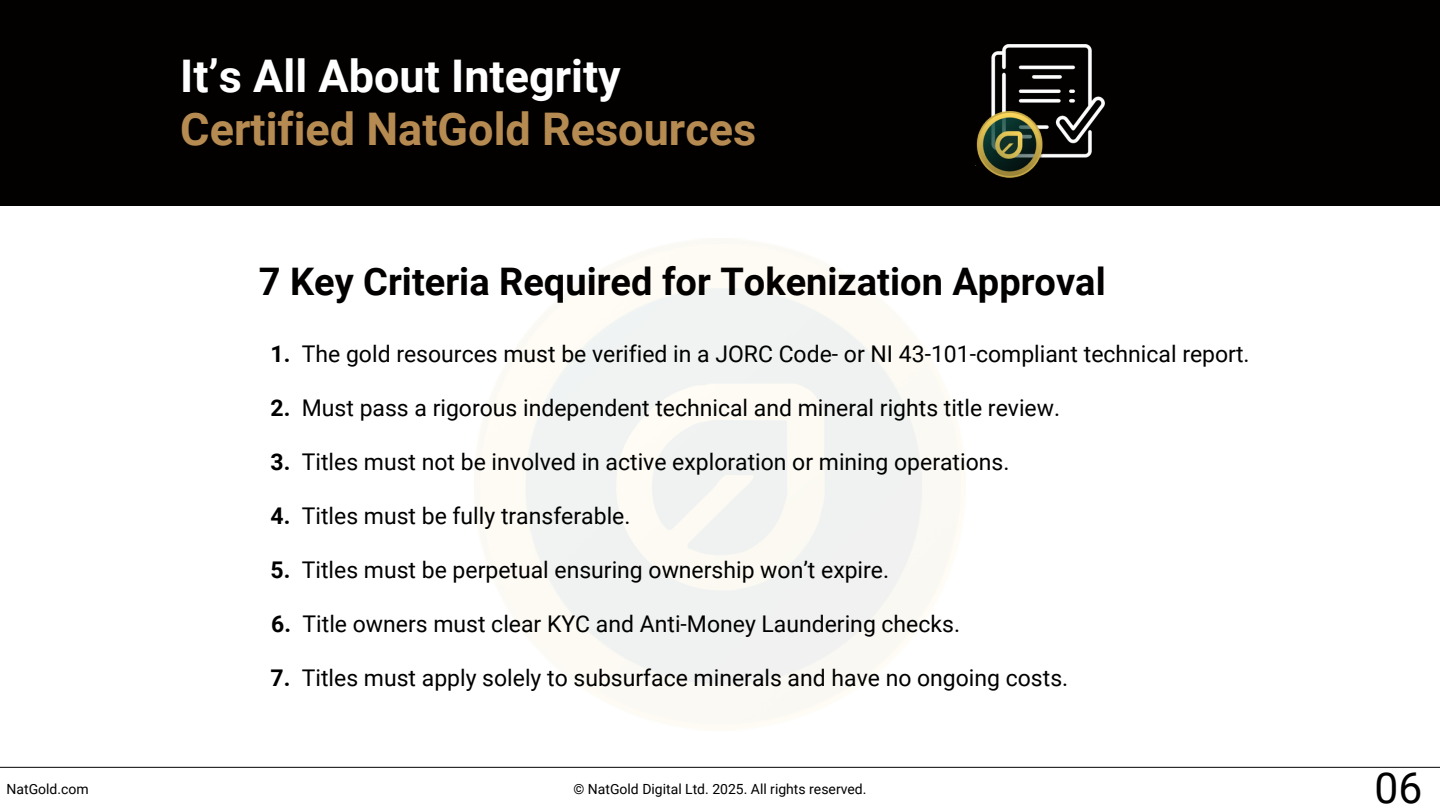
<style>
.page{position:relative;width:1440px;height:810px;background:#fff}
.page>*{position:absolute;margin:0;border:0;box-sizing:border-box;transform-origin:0 0}
.t1{font:700 45px/53.2px "Roboto";color:#b68b52}
.t2{font:42.6px "Roboto";color:#000}
.t3{font:700 38px "Roboto";color:#030000}
.t4{font:23px "Roboto";color:#000}
.t5{font:14px "Roboto";color:#000}
.s1{color:#fff}
.s2{font-weight:700}
</style>
<div class="page">
<div style="left:0;top:0;width:1440px;height:206px;background:#030000"></div>
<hr style="left:0;top:767px;width:1440px;height:1px;background:#030000">
<img style="left:991px;top:45px;width:113px;height:113px">
<img style="left:975px;top:111px;width:70px;height:70px;border-radius:8px">
<p class="t1" style="left:180px;top:50px;width:577px"><span class="s1">It’s All About Integrity<br></span>Certified NatGold Resources</p>
<h3 class="t3" style="left:259px;top:260px;width:848px">7 Key Criteria Required for Tokenization Approval</h3>
<p class="t4" style="left:271px;top:341px;width:981px"><span class="s2">1.</span> The gold resources must be verified in a JORC Code- or NI 43-101-compliant technical report.</p>
<p class="t4" style="left:271px;top:395px;width:791px"><span class="s2">2.</span> Must pass a rigorous independent technical and mineral rights title review.</p>
<h2 class="t4" style="left:271px;top:449px;width:740px"><span class="s2">3.</span> Titles must not be involved in active exploration or mining operations.</h2>
<p class="t4" style="left:271px;top:503px;width:361px"><span class="s2">4.</span> Titles must be fully transferable.</p>
<p class="t4" style="left:271px;top:557px;width:620px"><span class="s2">5.</span> Titles must be perpetual ensuring ownership won’t expire.</p>
<p class="t4" style="left:271px;top:611px;width:690px"><span class="s2">6.</span> Title owners must clear KYC and Anti-Money Laundering checks.</p>
<p class="t4" style="left:271px;top:665px;width:799px"><span class="s2">7.</span> Titles must apply solely to subsurface minerals and have no ongoing costs.</p>
<p class="t5" style="left:7px;top:781px;width:84px">NatGold.com</p>
<h1 class="t2" style="left:1375px;top:764px;width:49px">06</h1>
<p class="t5" style="left:573px;top:781px;width:295px">© NatGold Digital Ltd. 2025. All rights reserved.</p>
</div>
